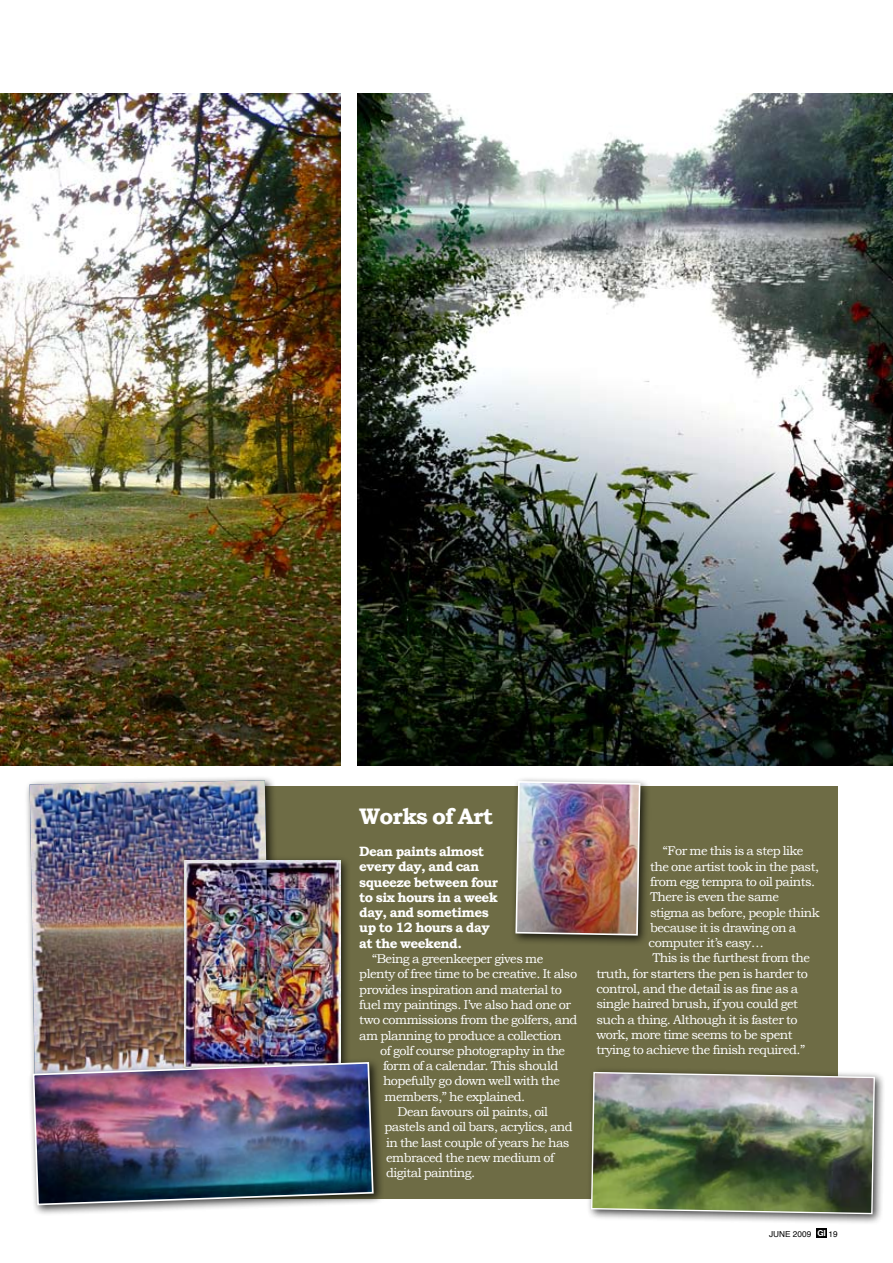
<style>
.page{position:relative;width:893px;height:1263px;background:#fff}
.page>*{position:absolute;margin:0;border:0;box-sizing:border-box;transform-origin:0 0}
.t1{font:700 22.5px "Bookman Old Style";letter-spacing:-.04em;color:#fff}
.t2{font:700 13.5px/15.3px "Bookman Old Style";letter-spacing:-.04em;color:#fff}
.t3{font:12.75px/15.3px "Bookman Old Style";letter-spacing:-.04em;color:#fff}
.t4{font:8.25px "Helvetica";color:#000}
.s1{font-family:"Helvetica Neue";font-weight:700;color:#fff}
</style>
<div class="page">
<div style="left:816px;top:1228px;width:10px;height:9px;background:#000"></div>
<div style="left:72px;top:787px;width:766px;height:412px;background:#6e6c45"></div>
<div style="left:24px;top:775px;width:257px;height:311px;background:#000;opacity:.75"></div>
<img style="left:30px;top:780px;width:240px;height:277px">
<div style="left:510px;top:776px;width:142px;height:170px;background:#000;opacity:.75"></div>
<img style="left:515px;top:780px;width:126px;height:156px">
<img style="left:0;top:94px;width:340px;height:671px">
<img style="left:357px;top:94px;width:536px;height:671px">
<div style="left:586px;top:1067px;width:299px;height:158px;background:#000;opacity:.75"></div>
<img style="left:590px;top:1071px;width:286px;height:144px">
<div style="left:180px;top:855px;width:171px;height:224px;background:#000;opacity:.75"></div>
<img style="left:185px;top:860px;width:155px;height:197px">
<div style="left:27px;top:1057px;width:357px;height:158px;background:#000;opacity:.75"></div>
<img style="left:32px;top:1061px;width:342px;height:145px">
<h1 class="t1" style="left:359px;top:803px;width:135px">Works of Art</h1>
<p class="t2" style="left:359px;top:843px;width:140px">Dean paints almost every day, and can squeeze between four to six hours in a week day, and sometimes up to 12 hours a day at the weekend.</p>
<p class="t3" style="left:359px;top:951px;width:220px;text-indent:13px">“Being a greenkeeper gives me plenty of free time to be creative. It also provides inspiration and material to fuel my paintings. I’ve also had one or two commissions from the golfers, and am planning to produce a collection</p>
<p class="t3" style="left:380px;top:1043px;width:187px">of golf course photography in the form of a calendar. This should hopefully go down well with the members,” he explained.</p>
<p class="t3" style="left:385px;top:1104px;width:190px;text-indent:13px">Dean favours oil paints, oil pastels and oil bars, acrylics, and in the last couple of years he has embraced the new medium of digital painting.</p>
<p class="t3" style="left:663px;top:843px;width:142px">“For me this is a step like</p>
<p class="t3" style="left:650px;top:859px;width:171px">the one artist took in the past,</p>
<p class="t3" style="left:650px;top:874px;width:167px">from egg tempra to oil paints.</p>
<p class="t3" style="left:650px;top:889px;width:130px">There is even the same</p>
<p class="t3" style="left:650px;top:904px;width:171px">stigma as before, people think</p>
<p class="t3" style="left:650px;top:920px;width:148px">because it is drawing on a</p>
<p class="t3" style="left:649px;top:935px;width:117px">computer it’s easy…</p>
<p class="t3" style="left:652px;top:950px;width:159px">This is the furthest from the</p>
<p class="t3" style="left:596px;top:966px;width:213px">truth, for starters the pen is harder to</p>
<p class="t3" style="left:596px;top:981px;width:203px">control, and the detail is as fine as a</p>
<p class="t3" style="left:596px;top:996px;width:203px">single haired brush, if you could get</p>
<p class="t3" style="left:596px;top:1012px;width:203px">such a thing. Although it is faster to</p>
<p class="t3" style="left:596px;top:1027px;width:198px">work, more time seems to be spent</p>
<p class="t3" style="left:596px;top:1042px;width:210px">trying to achieve the finish required.”</p>
<p class="t4" style="left:769px;top:1227px;width:70px">JUNE 2009 <span class="s1">GI</span> 19</p>
</div>
